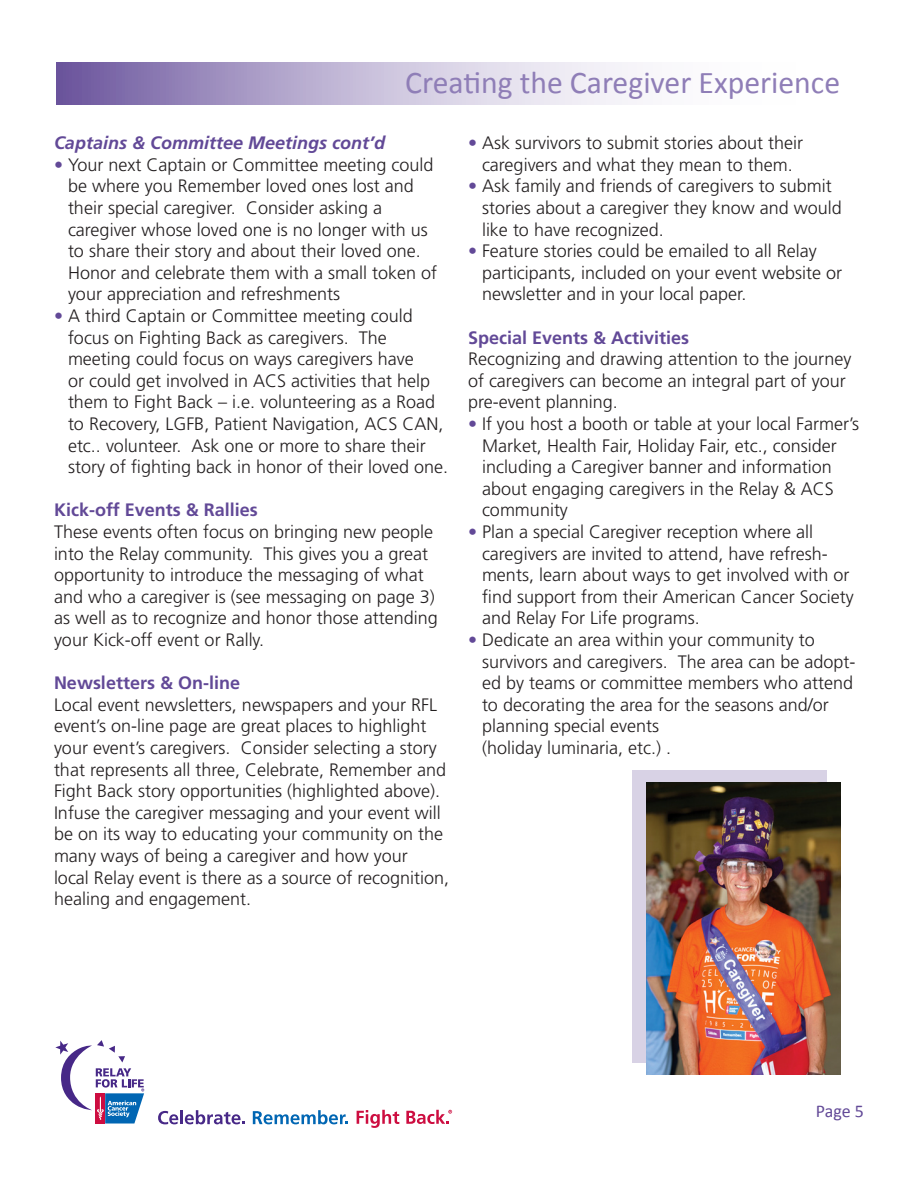
<style>
.page{position:relative;width:918px;height:1188px;background:#fff}
.page>*{position:absolute;margin:0;border:0;box-sizing:border-box;transform-origin:0 0}
.t1{font:31.65px "Calibri";color:#8f7eb7}
.t2{font:300 18px/21.6px "Frutiger";color:#231f20}
.t3{font:700 18px "Frutiger";color:#624997}
.t4{font:italic 700 18px "Frutiger";color:#624997}
.t5{font:18px "Calibri";color:#624997}
.s1{color:#624997}
</style>
<div class="page">
<svg style="left:56px;top:63px;width:581px;height:42px;background:#bcb2d2"></svg>
<svg style="left:158px;top:1111px;width:20px;height:13px"></svg>
<hr style="left:180px;top:1110px;width:3px;height:14px;background:#472887">
<svg style="left:185px;top:1110px;width:60px;height:14px"></svg>
<svg style="left:253px;top:1110px;width:95px;height:14px"></svg>
<svg style="left:357px;top:1110px;width:42px;height:18px"></svg>
<svg style="left:406px;top:1110px;width:46px;height:14px"></svg>
<svg style="left:55px;top:1040px;width:89px;height:84px"></svg>
<div style="left:632px;top:770px;width:195px;height:293px;background:#d8d2e5"></div>
<img style="left:646px;top:782px;width:195px;height:293px">
<h1 class="t1" style="left:405px;top:63px;width:436px">Creating the Caregiver Experience</h1>
<p class="t4" style="left:54px;top:132px;width:333px">Captains &amp; Committee Meetings cont’d</p>
<p class="t2" style="left:68px;top:154px;width:371px;text-indent:-14px"><span class="s1">•</span> Your next Captain or Committee meeting could be where you Remember loved ones lost and their special caregiver. Consider asking a caregiver whose loved one is no longer with us to share their story and about their loved one.<br>Honor and celebrate them with a small token of your appreciation and refreshments</p>
<p class="t2" style="left:68px;top:305px;width:382px;text-indent:-14px"><span class="s1">•</span> A third Captain or Committee meeting could focus on Fighting Back as caregivers. The meeting could focus on ways caregivers have<br>or could get involved in ACS activities that help them to Fight Back – i.e. volunteering as a Road to Recovery, LGFB, Patient Navigation, ACS CAN, etc.. volunteer. Ask one or more to share their story of fighting back in honor of their loved one.</p>
<p class="t3" style="left:54px;top:499px;width:205px">Kick-off Events &amp; Rallies</p>
<p class="t2" style="left:54px;top:521px;width:385px">These events often focus on bringing new people into the Relay community. This gives you a great opportunity to introduce the messaging of what and who a caregiver is (see messaging on page 3) as well as to recognize and honor those attending your Kick-off event or Rally.</p>
<p class="t3" style="left:54px;top:672px;width:188px">Newsletters &amp; On-line</p>
<p class="t2" style="left:54px;top:694px;width:397px">Local event newsletters, newspapers and your RFL event’s on-line page are great places to highlight your event’s caregivers. Consider selecting a story that represents all three, Celebrate, Remember and Fight Back story opportunities (highlighted above).<br>Infuse the caregiver messaging and your event will be on its way to educating your community on the many ways of being a caregiver and how your<br>local Relay event is there as a source of recognition, healing and engagement.</p>
<p class="t2" style="left:468px;top:132px;width:337px;text-align:center"><span class="s1">•</span> Ask survivors to submit stories about their caregivers and what they mean to them.</p>
<p class="t2" style="left:482px;top:175px;width:361px;text-indent:-14px"><span class="s1">•</span> Ask family and friends of caregivers to submit stories about a caregiver they know and would like to have recognized.</p>
<p class="t2" style="left:482px;top:240px;width:362px;text-indent:-14px"><span class="s1">•</span> Feature stories could be emailed to all Relay participants, included on your event website or newsletter and in your local paper.</p>
<p class="t3" style="left:468px;top:327px;width:223px">Special Events &amp; Activities</p>
<p class="t2" style="left:468px;top:348px;width:385px">Recognizing and drawing attention to the journey of caregivers can become an integral part of your pre-event planning.</p>
<p class="t2" style="left:482px;top:413px;width:379px;text-indent:-14px"><span class="s1">•</span> If you host a booth or table at your local Farmer’s Market, Health Fair, Holiday Fair, etc., consider including a Caregiver banner and information about engaging caregivers in the Relay &amp; ACS community</p>
<p class="t2" style="left:482px;top:521px;width:373px;text-indent:-14px"><span class="s1">•</span> Plan a special Caregiver reception where all caregivers are invited to attend, have refresh&shy;ments, learn about ways to get involved with or find support from their American Cancer Society and Relay For Life programs.</p>
<p class="t2" style="left:482px;top:629px;width:375px;text-indent:-14px"><span class="s1">•</span> Dedicate an area within your community to survivors and caregivers. The area can be adopt&shy;ed by teams or committee members who attend to decorating the area for the seasons and/or planning special events<br>(holiday luminaria, etc.) .</p>
<p class="t5" style="left:816px;top:1100px;width:50px">Page 5</p>
</div>
